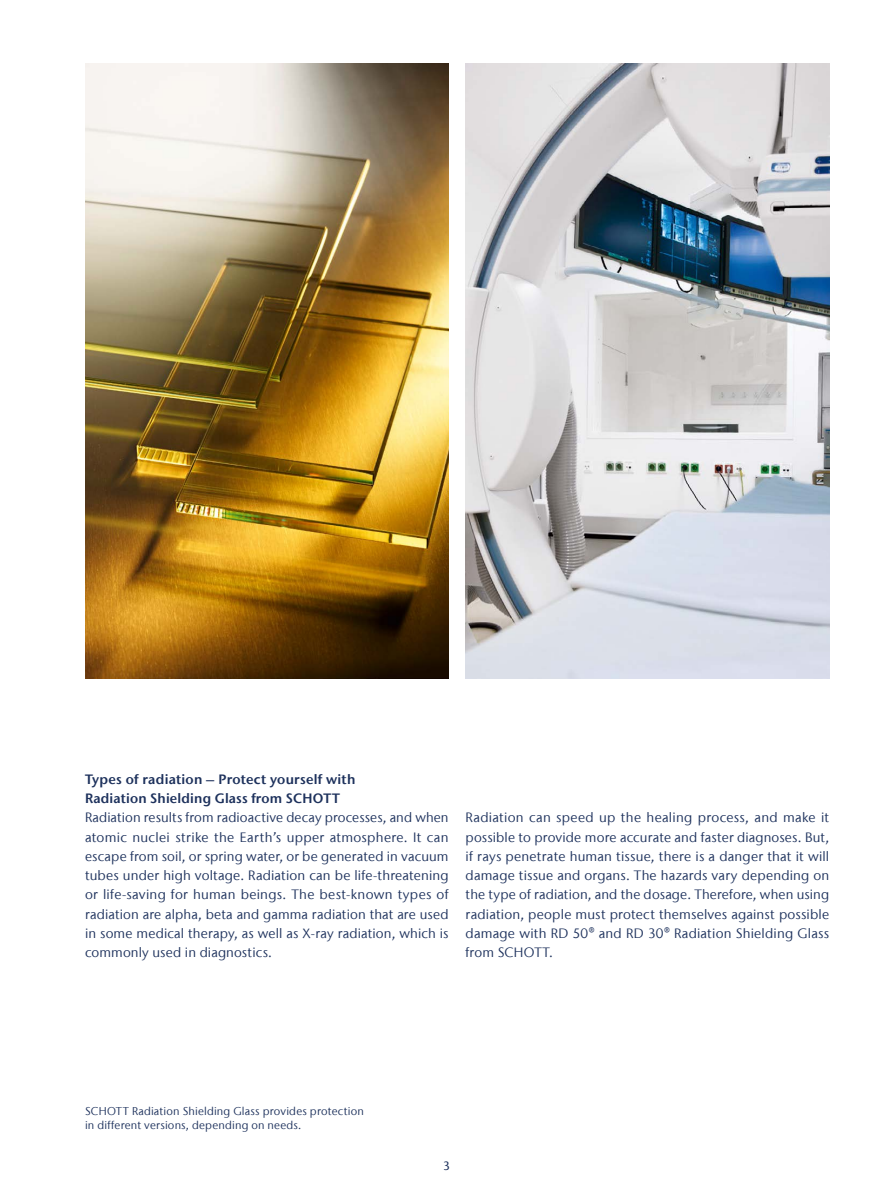
<style>
.page{position:relative;width:893px;height:1191px;background:#fff}
.page>*{position:absolute;margin:0;border:0;box-sizing:border-box;transform-origin:0 0}
.t1{font:13.5px/19.2px "Stone Sans IIITC Com";letter-spacing:.01em;color:#1d315c;text-align:justify}
.t2{font:600 13.5px/19.2px "Stone Sans IIITC Com";letter-spacing:.015em;color:#1d315c}
.t3{font:500 12px "Stone Sans IIITC Com";color:#1d315c}
.t4{font:11.25px/14.2px "Stone Sans IIITC Com";letter-spacing:.02em;color:#1d315c}
</style>
<div class="page">
<img style="left:85px;top:64px;width:364px;height:614px">
<img style="left:466px;top:64px;width:363px;height:614px">
<p class="t2" style="left:85px;top:769px;width:272px">Types of radiation – Protect yourself with<br>Radiation Shielding Glass from SCHOTT</p>
<p class="t1" style="left:85px;top:808px;width:365px">Radiation results from radioactive decay processes, and when atomic nuclei strike the Earth’s upper atmosphere. It can escape from soil, or spring water, or be generated in vacuum tubes under high voltage. Radiation can be life-threatening or life-saving for human beings. The best-known types of radiation are alpha, beta and gamma radiation that are used in some medical therapy, as well as X-ray radiation, which is commonly used in diagnostics.</p>
<p class="t1" style="left:466px;top:808px;width:365px">Radiation can speed up the healing process, and make it possible to provide more accurate and faster diagnoses. But, if rays penetrate human tissue, there is a danger that it will damage tissue and organs. The hazards vary depending on the type of radiation, and the dosage. Therefore, when using radiation, people must protect themselves against possible damage with RD 50® and RD 30® Radiation Shielding Glass from SCHOTT.</p>
<p class="t4" style="left:85px;top:1103px;width:280px">SCHOTT Radiation Shielding Glass provides protection in different versions, depending on needs.</p>
<p class="t3" style="left:443px;top:1158px;width:8px">3</p>
</div>
